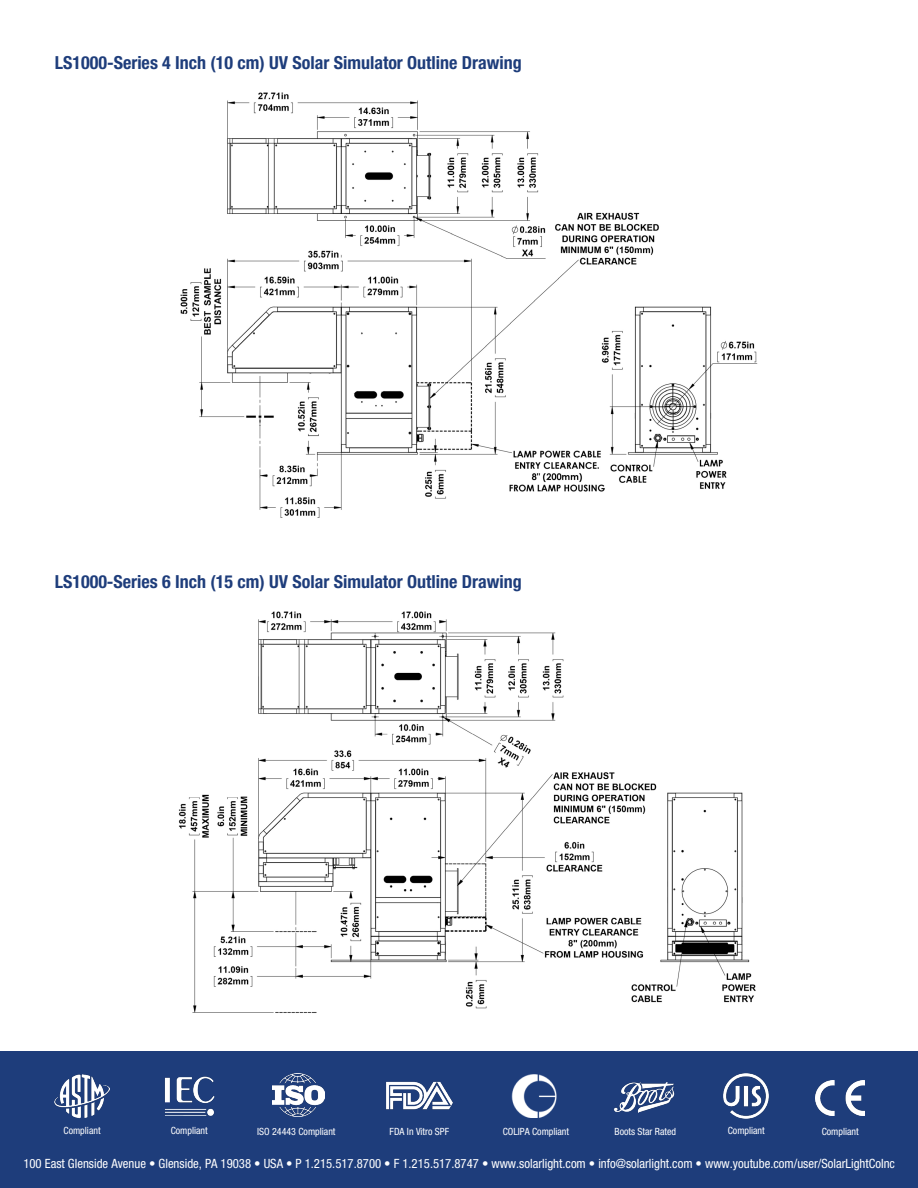
<style>
.page{position:relative;width:918px;height:1188px;background:#fff}
.page>*{position:absolute;margin:0;border:0;box-sizing:border-box;transform-origin:0 0}
.t1{font:700 condensed 18px "Helvetica Neue";color:#1e3d7b}
.t2{font:condensed 12.75px "Helvetica Neue";color:#fff}
.t3{font:condensed 9.9px "Helvetica Neue";color:#fff}
</style>
<div class="page">
<img style="left:180px;top:92px;width:578px;height:426px">
<img style="left:178px;top:611px;width:578px;height:402px">
<div style="left:501px;top:499px;width:290px;height:57px;background:#fff"></div>
<div style="left:0;top:1052px;width:918px;height:136px;background:#1e3d7b"></div>
<img style="left:273px;top:1073px;width:52px;height:43px">
<img style="left:386px;top:1081px;width:67px;height:29px">
<img style="left:511px;top:1074px;width:46px;height:44px">
<img style="left:613px;top:1082px;width:62px;height:31px">
<img style="left:164px;top:1076px;width:51px;height:40px">
<img style="left:723px;top:1073px;width:46px;height:46px">
<img style="left:815px;top:1081px;width:49px;height:35px">
<img style="left:54px;top:1075px;width:55px;height:44px">
<p class="t1" style="left:55px;top:51px;width:469px">LS1000-Series 4 Inch (10 cm) UV Solar Simulator Outline Drawing</p>
<p class="t1" style="left:55px;top:570px;width:469px">LS1000-Series 6 Inch (15 cm) UV Solar Simulator Outline Drawing</p>
<p class="t3" style="left:64px;top:1125px;width:39px">Compliant</p>
<p class="t3" style="left:171px;top:1125px;width:39px">Compliant</p>
<p class="t3" style="left:257px;top:1125px;width:80px">ISO 24443 Compliant</p>
<p class="t3" style="left:390px;top:1125px;width:61px">FDA In Vitro SPF</p>
<p class="t3" style="left:503px;top:1125px;width:68px">COLIPA Compliant</p>
<p class="t3" style="left:615px;top:1125px;width:63px">Boots Star Rated</p>
<p class="t3" style="left:728px;top:1125px;width:39px">Compliant</p>
<p class="t3" style="left:822px;top:1126px;width:39px">Compliant</p>
<p class="t2" style="left:23px;top:1156px;width:873px">100 East Glenside Avenue • Glenside, PA 19038 • USA • P 1.215.517.8700 • F 1.215.517.8747 • www.solarlight.com • info@solarlight.com • www.youtube.com/user/SolarLightCoInc</p>
</div>
